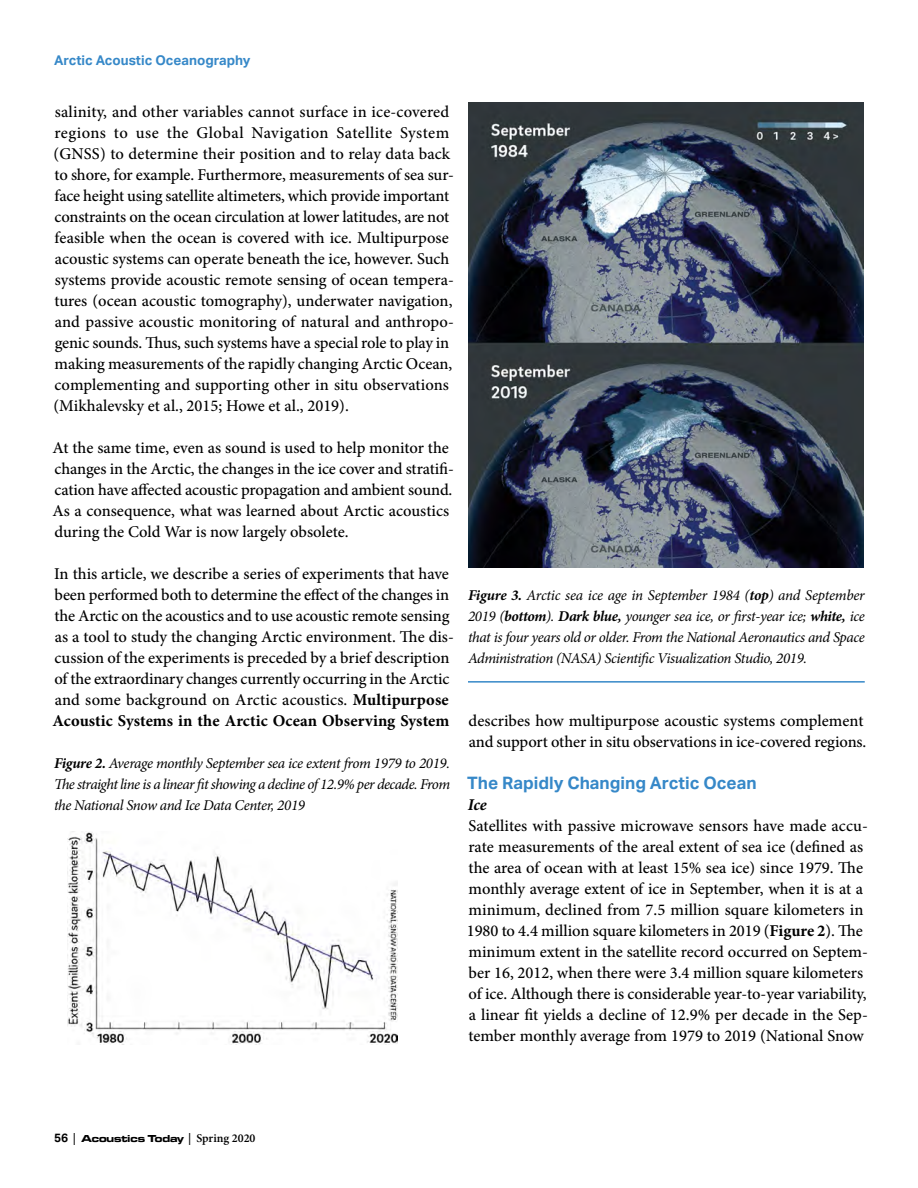
<style>
.page{position:relative;width:918px;height:1188px;background:#fff}
.page>*{position:absolute;margin:0;border:0;box-sizing:border-box;transform-origin:0 0}
.t1{font:700 17.25px "Aktiv Grotesk";color:#3688c8}
.t2{font:500 16.5px/21px "Minion Pro";letter-spacing:-.005em;color:#000}
.t3{font:italic 700 16.5px "Minion Pro";color:#000}
.t4{font:italic 15px/21px "Minion Pro";letter-spacing:-.03em;color:#000;text-align:justify}
.t5{font:700 13.5px "Aktiv Grotesk";color:#3688c8}
.t6{font:700 10.5px "Microgramma Ext D";color:#000}
.s1{font-weight:700}
.s2{font-family:"Aktiv Grotesk";font-size:12px}
.s3{font-family:"Minion Pro";font-weight:600;font-size:12px}
</style>
<div class="page">
<img style="left:67px;top:831px;width:331px;height:214px">
<img style="left:468px;top:102px;width:396px;height:466px">
<hr style="left:468px;top:681px;width:397px;height:2px;background:#3688c8">
<p class="t5" style="left:54px;top:52px;width:198px">Arctic Acoustic Oceanography</p>
<p class="t2" style="left:54px;top:101px;width:402px">salinity, and other variables cannot surface in ice-covered regions to use the Global Navigation Satellite System (GNSS) to determine their position and to relay data back to shore, for example. Furthermore, measurements of sea sur&shy;face height using satellite altimeters, which provide important constraints on the ocean circulation at lower latitudes, are not feasible when the ocean is covered with ice. Multipurpose acoustic systems can operate beneath the ice, however. Such systems provide acoustic remote sensing of ocean tempera&shy;tures (ocean acoustic tomography), underwater navigation, and passive acoustic monitoring of natural and anthropo&shy;genic sounds. Thus, such systems have a special role to play in making measurements of the rapidly changing Arctic Ocean, complementing and supporting other in situ observations (Mikhalevsky et al., 2015; Howe et al., 2019).</p>
<p class="t2" style="left:53px;top:437px;width:403px">At the same time, even as sound is used to help monitor the changes in the Arctic, the changes in the ice cover and stratifi&shy;cation have affected acoustic propagation and ambient sound.<br>As a consequence, what was learned about Arctic acoustics during the Cold War is now largely obsolete.</p>
<p class="t2" style="left:54px;top:563px;width:396px">In this article, we describe a series of experiments that have</p>
<p class="t2" style="left:55px;top:584px;width:396px">been performed both to determine the effect of the changes in</p>
<p class="t2" style="left:54px;top:605px;width:397px">the Arctic on the acoustics and to use acoustic remote sensing</p>
<p class="t2" style="left:55px;top:626px;width:401px">as a tool to study the changing Arctic environment. The dis-</p>
<p class="t2" style="left:55px;top:647px;width:396px">cussion of the experiments is preceded by a brief description</p>
<p class="t2" style="left:55px;top:668px;width:396px">of the extraordinary changes currently occurring in the Arctic</p>
<p class="t2" style="left:55px;top:689px;width:396px">and some background on Arctic acoustics. <span class="s1">Multipurpose</span></p>
<p class="t2" style="left:53px;top:710px;width:812px"><span class="s1">Acoustic Systems in the Arctic Ocean Observing System</span> describes how multipurpose acoustic systems complement</p>
<p class="t2" style="left:469px;top:731px;width:399px">and support other in situ observations in ice-covered regions.</p>
<p class="t1" style="left:467px;top:772px;width:291px">The Rapidly Changing Arctic Ocean</p>
<p class="t3" style="left:468px;top:793px;width:21px">Ice</p>
<p class="t2" style="left:467px;top:815px;width:403px">Satellites with passive microwave sensors have made accu&shy;rate measurements of the areal extent of sea ice (defined as the area of ocean with at least 15% sea ice) since 1979. The monthly average extent of ice in September, when it is at a minimum, declined from 7.5 million square kilometers in 1980 to 4.4 million square kilometers in 2019 (<span class="s1">Figure 2</span>). The minimum extent in the satellite record occurred on Septem&shy;ber 16, 2012, when there were 3.4 million square kilometers of ice. Although there is considerable year-to-year variability, a linear fit yields a decline of 12.9% per decade in the Sep&shy;tember monthly average from 1979 to 2019 (National Snow</p>
<p class="t4" style="left:468px;top:585px;width:398px"><span class="s1">Figure 3.</span> Arctic sea ice age in September 1984 (<span class="s1">top</span>) and September 2019 (<span class="s1">bottom</span>). <span class="s1">Dark blue,</span> younger sea ice, or first-year ice; <span class="s1">white,</span> ice that is four years old or older. From the National Aeronautics and Space Administration (NASA) Scientific Visualization Studio, 2019.</p>
<p class="t4" style="left:54px;top:753px;width:398px"><span class="s1">Figure 2.</span> Average monthly September sea ice extent from 1979 to 2019.<br>The straight line is a linear fit showing a decline of 12.9% per decade. From the National Snow and Ice Data Center, 2019</p>
<p class="t6" style="left:54px;top:1131px;width:203px"><span class="s2">56</span> <span class="s3">|</span> Acoustics Today <span class="s3">| Spring 2020</span></p>
</div>
